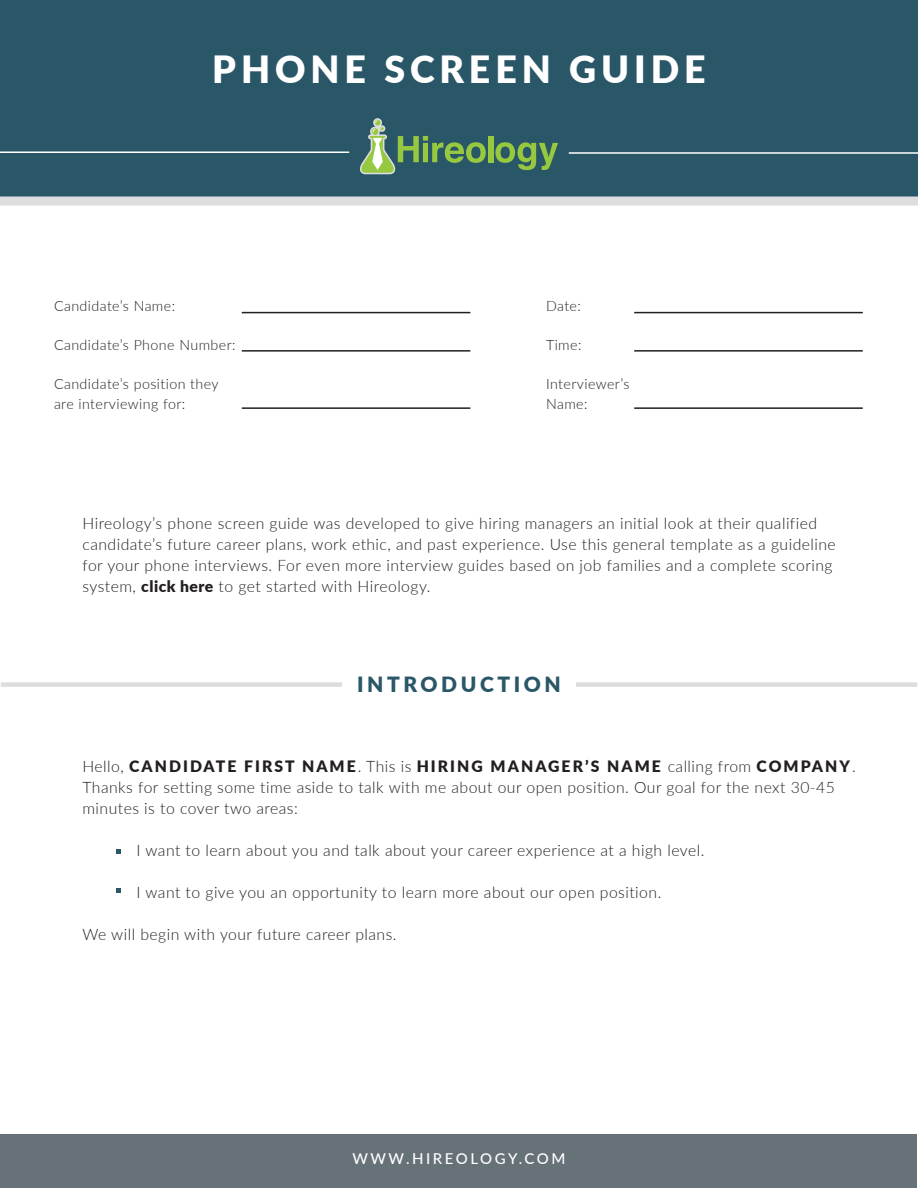
<style>
.page{position:relative;width:918px;height:1188px;background:#fff}
.page>*{position:absolute;margin:0;border:0;box-sizing:border-box;transform-origin:0 0}
.t1{font:900 37.5px "Lato";letter-spacing:.13em;color:#fff}
.t2{font:900 21px "Lato";letter-spacing:.17em;color:#2a5768}
.t3{font:300 15.75px/21px "Lato";letter-spacing:.03em;color:#231f20}
.t4{font:900 15.75px "Lato";letter-spacing:.13em;color:#231f20}
.t5{font:500 15px "Lato";letter-spacing:.17em;color:#fff}
.t6{font:300 14.25px "Lato";letter-spacing:.03em;color:#231f20}
.s1{font-weight:900}
.s2{font-weight:300}
</style>
<div class="page">
<div style="left:1px;top:1134px;width:916px;height:53px;background:#677178"></div>
<div style="left:0;top:1px;width:918px;height:196px;background:#2a5768"></div>
<hr style="left:569px;top:152px;width:349px;height:2px;background:#fff">
<hr style="left:0;top:152px;width:349px;height:1px;background:#fff">
<div style="left:488px;top:136px;width:5px;height:26px;background:#96c93f"></div>
<svg style="left:495px;top:142px;width:63px;height:28px"></svg>
<svg style="left:360px;top:118px;width:126px;height:56px"></svg>
<hr style="left:242px;top:312px;width:228px;height:1px;background:#231f20">
<hr style="left:634px;top:312px;width:229px;height:1px;background:#231f20">
<hr style="left:242px;top:350px;width:228px;height:2px;background:#231f20">
<hr style="left:634px;top:350px;width:229px;height:2px;background:#231f20">
<hr style="left:242px;top:407px;width:228px;height:2px;background:#231f20">
<hr style="left:634px;top:407px;width:229px;height:2px;background:#231f20">
<div style="left:1px;top:682px;width:341px;height:5px;background:#dcdddf"></div>
<div style="left:0;top:196px;width:918px;height:10px;background:#dcdddf"></div>
<div style="left:576px;top:682px;width:341px;height:5px;background:#dcdddf"></div>
<svg style="left:116px;top:849px;width:5px;height:5px"></svg>
<svg style="left:116px;top:888px;width:5px;height:5px"></svg>
<p class="t1" style="left:212px;top:41px;width:495px">PHONE SCREEN GUIDE</p>
<p class="t6" style="left:54px;top:296px;width:123px">Candidate’s Name:</p>
<p class="t6" style="left:54px;top:335px;width:183px">Candidate’s Phone Number:</p>
<p class="t6" style="left:54px;top:374px;width:166px">Candidate’s position they</p>
<p class="t6" style="left:54px;top:394px;width:133px">are interviewing for:</p>
<p class="t6" style="left:546px;top:296px;width:36px">Date:</p>
<p class="t6" style="left:546px;top:335px;width:37px">Time:</p>
<p class="t6" style="left:546px;top:374px;width:85px">Interviewer’s</p>
<p class="t6" style="left:546px;top:394px;width:43px">Name:</p>
<p class="t3" style="left:82px;top:512px;width:736px">Hireology’s phone screen guide was developed to give hiring managers an initial look at their qualified</p>
<p class="t3" style="left:82px;top:533px;width:755px">candidate’s future career plans, work ethic, and past experience. Use this general template as a guideline</p>
<p class="t3" style="left:82px;top:554px;width:752px">for your phone interviews. For even more interview guides based on job families and a complete scoring</p>
<p class="t3" style="left:82px;top:575px;width:350px">system, <span class="s1">click here</span> to get started with Hireology.</p>
<p class="t2" style="left:357px;top:668px;width:205px">INTRODUCTION</p>
<p class="t4" style="left:82px;top:754px;width:775px"><span class="s2">Hello,</span> CANDIDATE FIRST NAME<span class="s2">. This is</span> HIRING MANAGER’S NAME <span class="s2">calling from</span> COMPANY<span class="s2">.</span></p>
<p class="t3" style="left:82px;top:776px;width:754px">Thanks for setting some time aside to talk with me about our open position. Our goal for the next 30-45 minutes is to cover two areas:</p>
<p class="t3" style="left:137px;top:839px;width:569px">I want to learn about you and talk about your career experience at a high level.</p>
<p class="t3" style="left:137px;top:881px;width:526px">I want to give you an opportunity to learn more about our open position.</p>
<p class="t3" style="left:82px;top:923px;width:316px">We will begin with your future career plans.</p>
<p class="t5" style="left:352px;top:1148px;width:215px">WWW.HIREOLOGY.COM</p>
</div>
